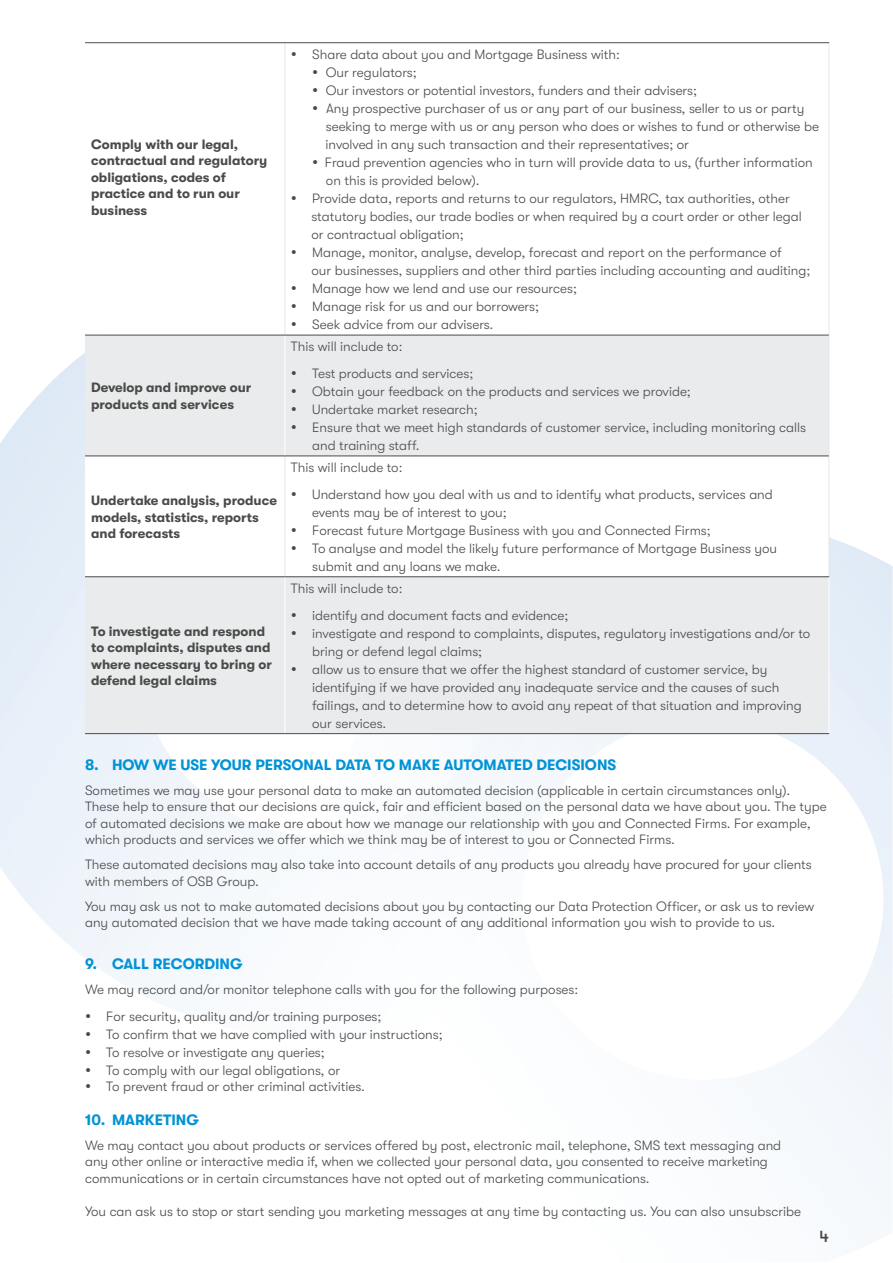
<style>
.page{position:relative;width:893px;height:1263px;background:#fff}
.page>*{position:absolute;margin:0;border:0;box-sizing:border-box;transform-origin:0 0}
.t1{font:500 16.5px "GT Walsheim";color:#4a4a49}
.t2{font:700 15px "GT Walsheim";color:#0093d6}
.OSB_body{font:300 13.5px/18px "GT Walsheim";color:#4a4a49}
.OSB_body-2{font:700 13.5px/16.5px "GT Walsheim";color:#4a4a49}
.OSB_body-3{font:300 13.5px "GT Walsheim";color:#4b4c4d}
</style>
<div class="page">
<img style="left:855px;top:548px;width:38px;height:449px">
<svg style="left:85px;top:43px;width:744px;height:292px"></svg>
<svg style="left:85px;top:336px;width:744px;height:397px;fill:#eaebec"></svg>
<hr style="left:285px;top:43px;width:1px;height:292px;background:#e6e7e9">
<hr style="left:829px;top:43px;width:1px;height:292px;background:#e6e7e9">
<hr style="left:829px;top:335px;width:1px;height:121px;background:#e6e7e9">
<hr style="left:285px;top:456px;width:1px;height:121px;background:#e6e7e9">
<hr style="left:829px;top:456px;width:1px;height:121px;background:#e6e7e9">
<hr style="left:285px;top:577px;width:1px;height:156px;background:#fff">
<hr style="left:285px;top:335px;width:1px;height:121px;background:#fff">
<hr style="left:85px;top:42px;width:200px;height:1px;background:#4b4c4d">
<hr style="left:285px;top:42px;width:544px;height:1px;background:#4b4c4d">
<hr style="left:85px;top:335px;width:200px;height:1px;background:#4b4c4d">
<hr style="left:285px;top:335px;width:544px;height:1px;background:#4b4c4d">
<hr style="left:85px;top:456px;width:200px;height:1px;background:#4b4c4d">
<hr style="left:285px;top:456px;width:544px;height:1px;background:#4b4c4d">
<hr style="left:85px;top:576px;width:200px;height:1px;background:#4b4c4d">
<hr style="left:285px;top:576px;width:544px;height:1px;background:#4b4c4d">
<hr style="left:85px;top:733px;width:200px;height:1px;background:#4b4c4d">
<hr style="left:285px;top:733px;width:544px;height:1px;background:#4b4c4d">
<svg style="left:292px;top:52px;width:4px;height:4px"></svg>
<svg style="left:313px;top:70px;width:4px;height:4px"></svg>
<svg style="left:313px;top:88px;width:4px;height:4px"></svg>
<svg style="left:313px;top:106px;width:4px;height:4px"></svg>
<svg style="left:313px;top:160px;width:4px;height:4px"></svg>
<svg style="left:292px;top:196px;width:4px;height:4px"></svg>
<svg style="left:292px;top:250px;width:4px;height:4px"></svg>
<svg style="left:292px;top:286px;width:4px;height:4px"></svg>
<svg style="left:292px;top:304px;width:4px;height:4px"></svg>
<svg style="left:292px;top:322px;width:4px;height:4px"></svg>
<svg style="left:292px;top:371px;width:4px;height:4px"></svg>
<svg style="left:292px;top:389px;width:4px;height:4px"></svg>
<svg style="left:292px;top:407px;width:4px;height:4px"></svg>
<svg style="left:292px;top:425px;width:4px;height:4px"></svg>
<svg style="left:292px;top:492px;width:4px;height:4px"></svg>
<svg style="left:292px;top:528px;width:4px;height:4px"></svg>
<svg style="left:292px;top:546px;width:4px;height:4px"></svg>
<svg style="left:292px;top:613px;width:4px;height:4px"></svg>
<svg style="left:292px;top:631px;width:4px;height:4px"></svg>
<svg style="left:292px;top:667px;width:4px;height:4px"></svg>
<p class="OSB_body-2" style="left:91px;top:136px;width:178px">Comply with our legal, contractual and regulatory obligations, codes of practice and to run our business</p>
<p class="OSB_body-2" style="left:91px;top:379px;width:162px">Develop and improve our products and services</p>
<p class="OSB_body-2" style="left:91px;top:492px;width:188px">Undertake analysis, produce models, statistics, reports and forecasts</p>
<p class="OSB_body" style="left:312px;top:46px;width:309px">Share data about you and Mortgage Business with:</p>
<p class="OSB_body" style="left:326px;top:64px;width:93px">Our regulators;</p>
<p class="OSB_body" style="left:326px;top:82px;width:373px">Our investors or potential investors, funders and their advisers;</p>
<p class="OSB_body" style="left:326px;top:100px;width:495px">Any prospective purchaser of us or any part of our business, seller to us or party seeking to merge with us or any person who does or wishes to fund or otherwise be involved in any such transaction and their representatives; or</p>
<p class="OSB_body" style="left:325px;top:154px;width:489px">Fraud prevention agencies who in turn will provide data to us, (further information on this is provided below).</p>
<p class="OSB_body" style="left:312px;top:190px;width:492px">Provide data, reports and returns to our regulators, HMRC, tax authorities, other statutory bodies, our trade bodies or when required by a court order or other legal or contractual obligation;</p>
<p class="OSB_body" style="left:312px;top:244px;width:500px">Manage, monitor, analyse, develop, forecast and report on the performance of<br>our businesses, suppliers and other third parties including accounting and auditing;</p>
<p class="OSB_body" style="left:312px;top:280px;width:266px">Manage how we lend and use our resources;</p>
<p class="OSB_body" style="left:312px;top:298px;width:228px">Manage risk for us and our borrowers;</p>
<p class="OSB_body" style="left:312px;top:316px;width:183px">Seek advice from our advisers.</p>
<p class="OSB_body-3" style="left:291px;top:339px;width:113px">This will include to:</p>
<p class="OSB_body" style="left:312px;top:364px;width:163px">Test products and services;</p>
<p class="OSB_body" style="left:312px;top:382px;width:380px">Obtain your feedback on the products and services we provide;</p>
<p class="OSB_body" style="left:312px;top:400px;width:167px">Undertake market research;</p>
<p class="OSB_body" style="left:312px;top:418px;width:495px">Ensure that we meet high standards of customer service, including monitoring calls and training staff.</p>
<p class="OSB_body-3" style="left:291px;top:460px;width:113px">This will include to:</p>
<p class="OSB_body" style="left:312px;top:485px;width:462px">Understand how you deal with us and to identify what products, services and events may be of interest to you;</p>
<p class="OSB_body" style="left:312px;top:521px;width:400px">Forecast future Mortgage Business with you and Connected Firms;</p>
<p class="OSB_body" style="left:312px;top:539px;width:466px">To analyse and model the likely future performance of Mortgage Business you submit and any loans we make.</p>
<p class="OSB_body-3" style="left:291px;top:581px;width:113px">This will include to:</p>
<p class="OSB_body" style="left:312px;top:606px;width:258px">identify and document facts and evidence;</p>
<p class="OSB_body" style="left:312px;top:624px;width:500px">investigate and respond to complaints, disputes, regulatory investigations and/or to bring or defend legal claims;</p>
<p class="OSB_body" style="left:312px;top:660px;width:491px">allow us to ensure that we offer the highest standard of customer service, by identifying if we have provided any inadequate service and the causes of such failings, and to determine how to avoid any repeat of that situation and improving our services.</p>
<p class="t2" style="left:85px;top:756px;width:533px">8. HOW WE USE YOUR PERSONAL DATA TO MAKE AUTOMATED DECISIONS</p>
<p class="OSB_body" style="left:85px;top:782px;width:743px;line-height:16.5px">Sometimes we may use your personal data to make an automated decision (applicable in certain circumstances only).<br>These help to ensure that our decisions are quick, fair and efficient based on the personal data we have about you. The type of automated decisions we make are about how we manage our relationship with you and Connected Firms. For example, which products and services we offer which we think may be of interest to you or Connected Firms.</p>
<p class="OSB_body" style="left:85px;top:856px;width:728px;line-height:16.5px">These automated decisions may also take into account details of any products you already have procured for your clients with members of OSB Group.</p>
<p class="OSB_body" style="left:85px;top:898px;width:731px;line-height:16.5px">You may ask us not to make automated decisions about you by contacting our Data Protection Officer, or ask us to review any automated decision that we have made taking account of any additional information you wish to provide to us.</p>
<p class="t2" style="left:85px;top:956px;width:159px">9. CALL RECORDING</p>
<p class="OSB_body" style="left:85px;top:981px;width:495px">We may record and/or monitor telephone calls with you for the following purposes:</p>
<p class="OSB_body" style="left:106px;top:1007px;width:277px">For security, quality and/or training purposes;</p>
<p class="OSB_body" style="left:106px;top:1025px;width:338px">To confirm that we have complied with your instructions;</p>
<p class="OSB_body" style="left:106px;top:1043px;width:220px">To resolve or investigate any queries;</p>
<p class="OSB_body" style="left:106px;top:1061px;width:235px">To comply with our legal obligations, or</p>
<p class="OSB_body" style="left:106px;top:1078px;width:260px">To prevent fraud or other criminal activities.</p>
<p class="t2" style="left:85px;top:1111px;width:115px">10. MARKETING</p>
<p class="OSB_body" style="left:85px;top:1137px;width:698px;line-height:16.5px">We may contact you about products or services offered by post, electronic mail, telephone, SMS text messaging and any other online or interactive media if, when we collected your personal data, you consented to receive marketing communications or in certain circumstances have not opted out of marketing communications.</p>
<p class="OSB_body" style="left:85px;top:1202px;width:717px">You can ask us to stop or start sending you marketing messages at any time by contacting us. You can also unsubscribe</p>
<p class="OSB_body-2" style="left:91px;top:623px;width:182px">To investigate and respond to complaints, disputes and where necessary to bring or defend legal claims</p>
<p class="t1" style="left:820px;top:1226px;width:11px">4</p>
</div>
